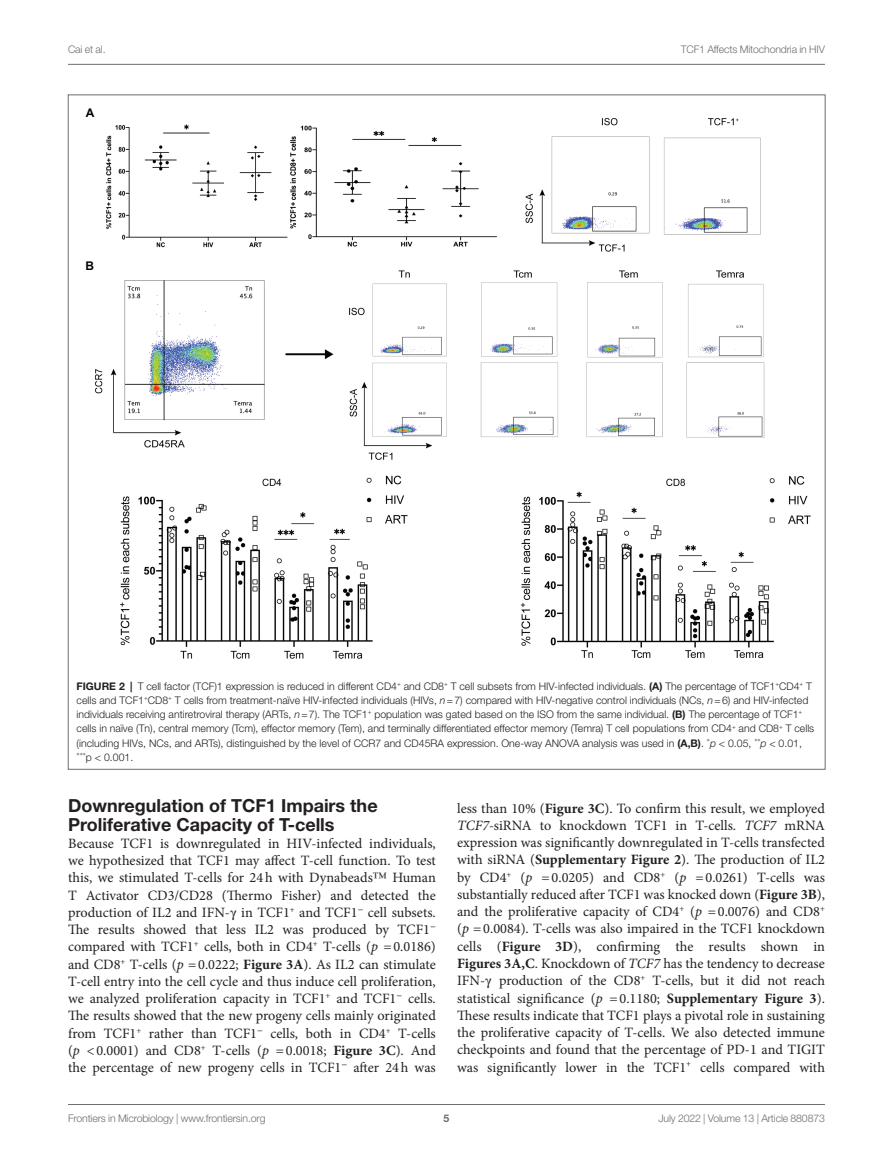
<style>
.page{position:relative;width:893px;height:1170px;background:#fff}
.page>*{position:absolute;margin:0;border:0;box-sizing:border-box;transform-origin:0 0}
.HEAD_2{font:700 18px/18.8px "Helvetica Neue LT Std";color:#231f20}
.TEXT_FLUSH{font:14.25px/17.2px "Minion Pro";color:#231f20;text-align:justify}
.t1{font:700 12px "Arial";color:#040503}
.FIG_LEG{font:300 10.5px/14.2px "Helvetica Neue LT Std";color:#231f20}
.t2{font:300 10.5px "Helvetica Neue LT Std";letter-spacing:-.015em;color:#6c6d70}
.t3{font:700 10.5px "Helvetica Neue LT Std";color:#6c6d70}
.s1{font-weight:700}
.s2{font-style:italic}
.s3{font-family:"STIX General"}
</style>
<div class="page">
<hr style="left:68px;top:64px;width:757px;height:1px;background:#6c6d70">
<hr style="left:68px;top:1104px;width:757px;height:1px;background:#6c6d70">
<img style="left:94px;top:118px;width:717px;height:541px">
<p class="t2" style="left:68px;top:42px;width:39px">Cai et al.</p>
<p class="t2" style="left:681px;top:42px;width:146px">TCF1 Affects Mitochondria in HIV</p>
<p class="t1" style="left:86px;top:104px;width:10px">A</p>
<p class="t1" style="left:85px;top:257px;width:10px">B</p>
<p class="FIG_LEG" style="left:77px;top:678px;width:739px"><span class="s1">FIGURE 2 |</span> T cell factor (TCF)1 expression is reduced in different CD4<sup>+</sup> and CD8<sup>+</sup> T cell subsets from HIV-infected individuals. <span class="s1">(A)</span> The percentage of TCF1<sup>+</sup>CD4<sup>+</sup> T cells and TCF1<sup>+</sup>CD8<sup>+</sup> T cells from treatment-naïve HIV-infected individuals (HIVs, <span class="s2">n</span>=7) compared with HIV-negative control individuals (NCs, <span class="s2">n</span>=6) and HIV-infected individuals receiving antiretroviral therapy (ARTs, <span class="s2">n</span>=7). The TCF1<sup>+</sup> population was gated based on the ISO from the same individual. <span class="s1">(B)</span> The percentage of TCF1<sup>+ </sup>cells in naïve (Tn), central memory (Tcm), effector memory (Tem), and terminally differentiated effector memory (Temra) T cell populations from CD4<sup>+</sup> and CD8<sup>+</sup> T cells (including HIVs, NCs, and ARTs), distinguished by the level of CCR7 and CD45RA expression. One-way ANOVA analysis was used in <span class="s1">(A,B)</span>. <sup>*</sup><span class="s2">p</span> &lt; 0.05, <sup>**</sup><span class="s2">p</span> &lt; 0.01, <sup>***</sup>p &lt; 0.001.</p>
<p class="HEAD_2" style="left:68px;top:795px;width:311px">Downregulation of TCF1 Impairs the<br>Proliferative Capacity of T-cells</p>
<p class="TEXT_FLUSH" style="left:68px;top:834px;width:369px">Because TCF1 is downregulated in HIV-infected individuals, we hypothesized that TCF1 may affect T-cell function. To test this, we stimulated T-cells for 24h with Dynabeads<span class="s3">™</span> Human T Activator CD3/CD28 (Thermo Fisher) and detected the production of IL2 and IFN-<span class="s3">γ</span> in TCF1<sup>+</sup> and TCF1<sup>−</sup> cell subsets.<br>The results showed that less IL2 was produced by TCF1<sup>− </sup>compared with TCF1<sup>+</sup> cells, both in CD4<sup>+</sup> T-cells (<span class="s2">p</span> =0.0186) and CD8<sup>+</sup> T-cells (<span class="s2">p</span> =0.0222; <span class="s1">Figure 3A</span>). As IL2 can stimulate T-cell entry into the cell cycle and thus induce cell proliferation, we analyzed proliferation capacity in TCF1<sup>+</sup> and TCF1<sup>−</sup> cells.<br>The results showed that the new progeny cells mainly originated from TCF1<sup>+</sup> rather than TCF1<sup>−</sup> cells, both in CD4<sup>+</sup> T-cells (<span class="s2">p</span> &lt;0.0001) and CD8<sup>+</sup> T-cells (<span class="s2">p</span> =0.0018; <span class="s1">Figure 3C</span>). And the percentage of new progeny cells in TCF1<sup>−</sup> after 24h was</p>
<p class="TEXT_FLUSH" style="left:457px;top:799px;width:369px">less than 10% (<span class="s1">Figure 3C</span>). To confirm this result, we employed <span class="s2">TCF7-</span>siRNA to knockdown TCF1 in T-cells. <span class="s2">TCF7</span> mRNA expression was significantly downregulated in T-cells transfected with siRNA (<span class="s1">Supplementary Figure 2</span>). The production of IL2 by CD4<sup>+</sup> (<span class="s2">p</span> =0.0205) and CD8<sup>+</sup> (<span class="s2">p</span> =0.0261) T-cells was substantially reduced after TCF1 was knocked down (<span class="s1">Figure 3B</span>), and the proliferative capacity of CD4<sup>+</sup> (<span class="s2">p</span> =0.0076) and CD8<sup>+ </sup>(<span class="s2">p</span> =0.0084). T-cells was also impaired in the TCF1 knockdown cells (<span class="s1">Figure 3D</span>), confirming the results shown in <span class="s1">Figures 3A,C</span>. Knockdown of <span class="s2">TCF7</span> has the tendency to decrease IFN-<span class="s3">γ</span> production of the CD8<sup>+</sup> T-cells, but it did not reach statistical significance (<span class="s2">p</span> =0.1180; <span class="s1">Supplementary Figure 3</span>).<br>These results indicate that TCF1 plays a pivotal role in sustaining the proliferative capacity of T-cells. We also detected immune checkpoints and found that the percentage of PD-1 and TIGIT was significantly lower in the TCF1<sup>+</sup> cells compared with</p>
<p class="t2" style="left:68px;top:1111px;width:199px">Frontiers in Microbiology | www.frontiersin.org</p>
<p class="t3" style="left:444px;top:1111px;width:7px">5</p>
<p class="t2" style="left:658px;top:1111px;width:168px">July 2022 | Volume 13 | Article 880873</p>
</div>
